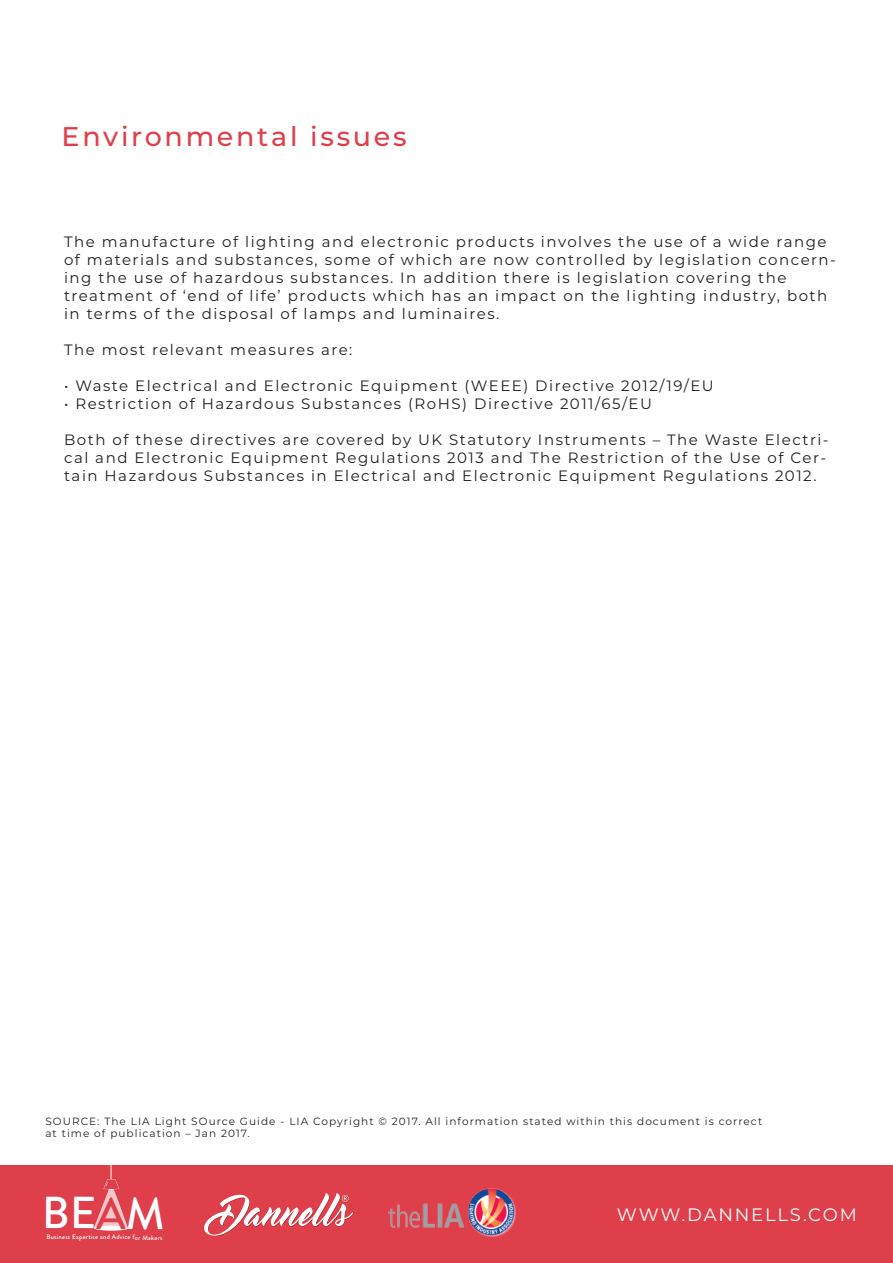
<style>
.page{position:relative;width:893px;height:1263px;background:#fff}
.page>*{position:absolute;margin:0;border:0;box-sizing:border-box;transform-origin:0 0}
.t1{font:500 44.7px "Brandon Grotesque";color:#fff}
.t2{font:500 27px "Montserrat";letter-spacing:.1em;color:#df3f4b}
.t3{font:18px "Montserrat";letter-spacing:.1em;color:#fff}
.t4{font:15px/18px "Montserrat";letter-spacing:.1em;color:#231f20}
.t5{font:10.5px/12.6px "Montserrat";letter-spacing:.1em;color:#231f20}
.t6{font:500 6.6px "Brandon Grotesque";letter-spacing:.025em;color:#fff}
.s1{color:#df3f4b}
</style>
<div class="page">
<div style="left:0;top:1166px;width:893px;height:97px;background:#df3f4b"></div>
<svg style="left:94px;top:1166px;width:34px;height:65px"></svg>
<hr style="left:111px;top:1131px;width:1px;height:48px;background:#fff">
<svg style="left:204px;top:1193px;width:150px;height:43px"></svg>
<img style="left:388px;top:1188px;width:127px;height:48px">
<h2 class="t2" style="left:62px;top:118px;width:346px">Environmental issues</h2>
<p class="t4" style="left:64px;top:232px;width:773px">The manufacture of lighting and electronic products involves the use of a wide range of materials and substances, some of which are now controlled by legislation concern&shy;ing the use of hazardous substances. In addition there is legislation covering the treatment of ‘end of life’ products which has an impact on the lighting industry, both in terms of the disposal of lamps and luminaires.</p>
<p class="t4" style="left:64px;top:340px;width:290px">The most relevant measures are:</p>
<p class="t4" style="left:64px;top:376px;width:651px">• Waste Electrical and Electronic Equipment (WEEE) Directive 2012/19/EU</p>
<p class="t4" style="left:64px;top:394px;width:589px">• Restriction of Hazardous Substances (RoHS) Directive 2011/65/EU</p>
<p class="t4" style="left:64px;top:430px;width:766px">Both of these directives are covered by UK Statutory Instruments – The Waste Electri&shy;cal and Electronic Equipment Regulations 2013 and The Restriction of the Use of Cer&shy;tain Hazardous Substances in Electrical and Electronic Equipment Regulations 2012.</p>
<p class="t5" style="left:45px;top:1114px;width:718px">SOURCE: The LIA Light SOurce Guide - LIA Copyright © 2017. All information stated within this document is correct at time of publication – Jan 2017.</p>
<h1 class="t1" style="left:42px;top:1182px;width:125px">BE<span class="s1">A</span>M</h1>
<p class="t6" style="left:47px;top:1232px;width:118px">Business Expertise and Advice for Makers</p>
<p class="t3" style="left:617px;top:1202px;width:241px">WWW.DANNELLS.COM</p>
</div>
